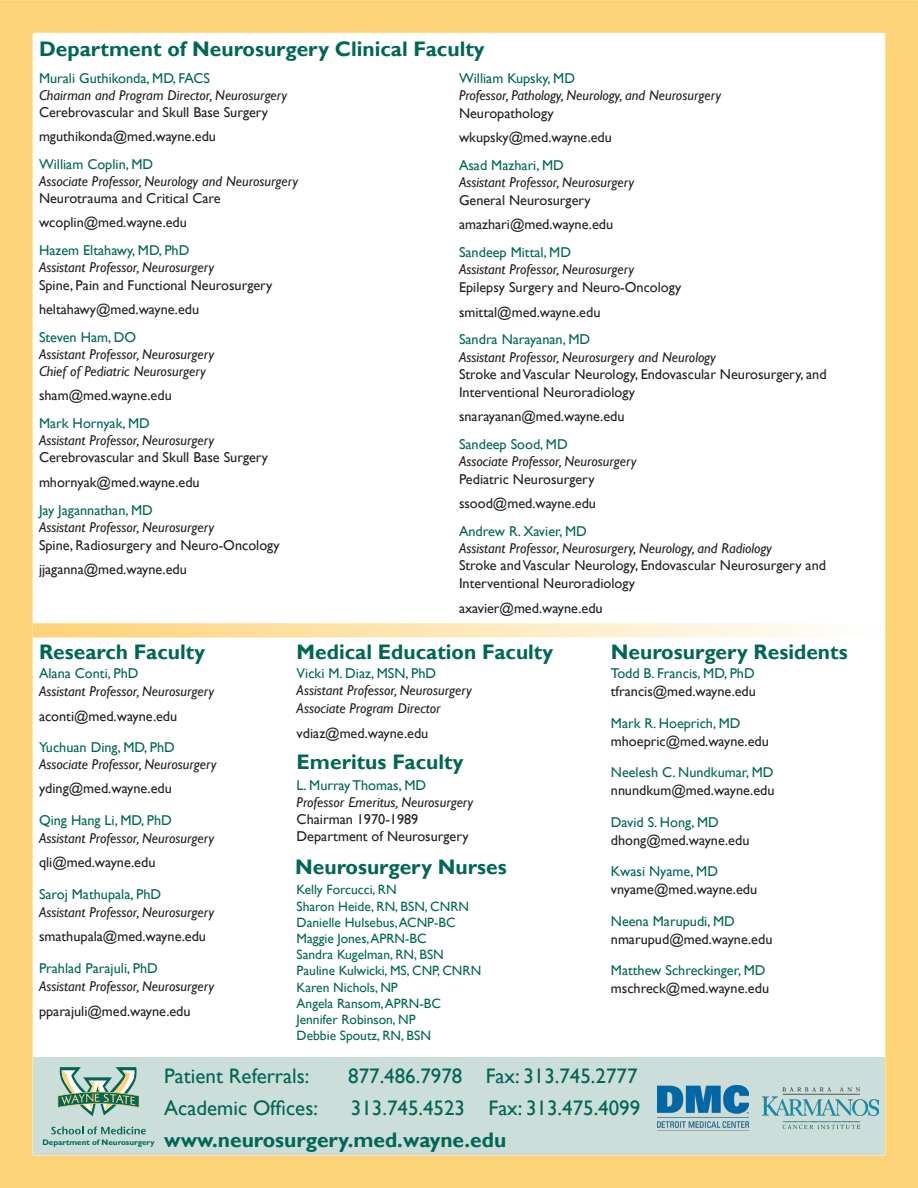
<style>
.page{position:relative;width:918px;height:1188px;background:#fff}
.page>*{position:absolute;margin:0;border:0;box-sizing:border-box;transform-origin:0 0}
.t1{font:700 21px "Gill Sans";color:#006756}
.t2{font:21px "Gill Sans";color:#006756}
.t3{font:14.25px "Gill Sans";color:#231f20}
.t4{font:italic 14.25px "Gill Sans";color:#231f20}
.t5{font:14.25px "Gill Sans";color:#006756}
.t6{font:13.5px "Gill Sans";color:#006756}
.t7{font:700 8.1px "Gill Sans";color:#006756}
</style>
<div class="page">
<div style="left:0;top:0;width:918px;height:1188px;border:33px solid #fed378"></div>
<svg style="left:33px;top:623px;width:852px;height:15px;background:#fee9bd"></svg>
<div style="left:33px;top:1058px;width:852px;height:97px;background:#ccdeda"></div>
<svg style="left:51px;top:1126px;width:95px;height:8px"></svg>
<svg style="left:58px;top:1067px;width:81px;height:49px"></svg>
<img style="left:763px;top:1087px;width:115px;height:42px">
<img style="left:657px;top:1086px;width:92px;height:42px">
<p class="t1" style="left:39px;top:36px;width:447px">Department of Neurosurgery Clinical Faculty</p>
<p class="t5" style="left:39px;top:70px;width:173px">Murali Guthikonda, MD, FACS</p>
<p class="t4" style="left:39px;top:87px;width:250px">Chairman and Program Director, Neurosurgery</p>
<p class="t3" style="left:39px;top:104px;width:231px">Cerebrovascular and Skull Base Surgery</p>
<p class="t3" style="left:39px;top:128px;width:179px">mguthikonda@med.wayne.edu</p>
<p class="t5" style="left:39px;top:156px;width:116px">William Coplin, MD</p>
<p class="t4" style="left:39px;top:173px;width:261px">Associate Professor, Neurology and Neurosurgery</p>
<p class="t3" style="left:39px;top:190px;width:183px">Neurotrauma and Critical Care</p>
<p class="t3" style="left:39px;top:214px;width:150px">wcoplin@med.wayne.edu</p>
<p class="t5" style="left:39px;top:242px;width:152px">Hazem Eltahawy, MD, PhD</p>
<p class="t4" style="left:39px;top:259px;width:177px">Assistant Professor, Neurosurgery</p>
<p class="t3" style="left:39px;top:277px;width:235px">Spine, Pain and Functional Neurosurgery</p>
<p class="t3" style="left:39px;top:301px;width:162px">heltahawy@med.wayne.edu</p>
<p class="t5" style="left:39px;top:329px;width:99px">Steven Ham, DO</p>
<p class="t4" style="left:39px;top:346px;width:177px">Assistant Professor, Neurosurgery</p>
<p class="t4" style="left:39px;top:363px;width:168px">Chief of Pediatric Neurosurgery</p>
<p class="t3" style="left:39px;top:387px;width:134px">sham@med.wayne.edu</p>
<p class="t5" style="left:39px;top:415px;width:112px">Mark Hornyak, MD</p>
<p class="t4" style="left:39px;top:432px;width:177px">Assistant Professor, Neurosurgery</p>
<p class="t3" style="left:39px;top:449px;width:231px">Cerebrovascular and Skull Base Surgery</p>
<p class="t3" style="left:39px;top:474px;width:162px">mhornyak@med.wayne.edu</p>
<p class="t5" style="left:39px;top:502px;width:115px">Jay Jagannathan, MD</p>
<p class="t4" style="left:39px;top:519px;width:177px">Assistant Professor, Neurosurgery</p>
<p class="t3" style="left:39px;top:537px;width:242px">Spine, Radiosurgery and Neuro-Oncology</p>
<p class="t3" style="left:39px;top:561px;width:149px">jjaganna@med.wayne.edu</p>
<p class="t5" style="left:459px;top:70px;width:118px">William Kupsky, MD</p>
<p class="t4" style="left:459px;top:87px;width:264px">Professor, Pathology, Neurology, and Neurosurgery</p>
<p class="t3" style="left:459px;top:105px;width:96px">Neuropathology</p>
<p class="t3" style="left:459px;top:129px;width:155px">wkupsky@med.wayne.edu</p>
<p class="t5" style="left:459px;top:157px;width:106px">Asad Mazhari, MD</p>
<p class="t4" style="left:459px;top:174px;width:177px">Assistant Professor, Neurosurgery</p>
<p class="t3" style="left:459px;top:192px;width:133px">General Neurosurgery</p>
<p class="t3" style="left:459px;top:216px;width:156px">amazhari@med.wayne.edu</p>
<p class="t5" style="left:459px;top:244px;width:114px">Sandeep Mittal, MD</p>
<p class="t4" style="left:459px;top:261px;width:177px">Assistant Professor, Neurosurgery</p>
<p class="t3" style="left:459px;top:279px;width:224px">Epilepsy Surgery and Neuro-Oncology</p>
<p class="t3" style="left:459px;top:304px;width:143px">smittal@med.wayne.edu</p>
<p class="t5" style="left:459px;top:331px;width:133px">Sandra Narayanan, MD</p>
<p class="t4" style="left:459px;top:348px;width:258px">Assistant Professor, Neurosurgery and Neurology</p>
<p class="t3" style="left:459px;top:366px;width:369px">Stroke and Vascular Neurology, Endovascular Neurosurgery, and</p>
<p class="t3" style="left:459px;top:384px;width:178px">Interventional Neuroradiology</p>
<p class="t3" style="left:459px;top:408px;width:167px">snarayanan@med.wayne.edu</p>
<p class="t5" style="left:459px;top:436px;width:110px">Sandeep Sood, MD</p>
<p class="t4" style="left:459px;top:453px;width:179px">Associate Professor, Neurosurgery</p>
<p class="t3" style="left:459px;top:471px;width:137px">Pediatric Neurosurgery</p>
<p class="t3" style="left:459px;top:495px;width:139px">ssood@med.wayne.edu</p>
<p class="t5" style="left:459px;top:523px;width:129px">Andrew R. Xavier, MD</p>
<p class="t4" style="left:459px;top:540px;width:314px">Assistant Professor, Neurosurgery, Neurology, and Radiology</p>
<p class="t3" style="left:459px;top:557px;width:369px">Stroke and Vascular Neurology, Endovascular Neurosurgery and</p>
<p class="t3" style="left:459px;top:575px;width:178px">Interventional Neuroradiology</p>
<p class="t3" style="left:459px;top:600px;width:145px">axavier@med.wayne.edu</p>
<p class="t1" style="left:39px;top:640px;width:168px">Research Faculty</p>
<p class="t1" style="left:297px;top:640px;width:258px">Medical Education Faculty</p>
<p class="t5" style="left:297px;top:665px;width:141px">Vicki M. Diaz, MSN, PhD</p>
<p class="t4" style="left:297px;top:682px;width:177px">Assistant Professor, Neurosurgery</p>
<p class="t4" style="left:297px;top:700px;width:146px">Associate Program Director</p>
<p class="t3" style="left:297px;top:725px;width:133px">vdiaz@med.wayne.edu</p>
<p class="t5" style="left:39px;top:665px;width:101px">Alana Conti, PhD</p>
<p class="t4" style="left:39px;top:683px;width:177px">Assistant Professor, Neurosurgery</p>
<p class="t3" style="left:39px;top:707px;width:140px">aconti@med.wayne.edu</p>
<p class="t5" style="left:39px;top:739px;width:137px">Yuchuan Ding, MD, PhD</p>
<p class="t4" style="left:39px;top:756px;width:179px">Associate Professor, Neurosurgery</p>
<p class="t3" style="left:39px;top:780px;width:134px">yding@med.wayne.edu</p>
<p class="t5" style="left:39px;top:812px;width:134px">Qing Hang Li, MD, PhD</p>
<p class="t4" style="left:39px;top:830px;width:177px">Assistant Professor, Neurosurgery</p>
<p class="t3" style="left:39px;top:854px;width:118px">qli@med.wayne.edu</p>
<p class="t5" style="left:39px;top:886px;width:124px">Saroj Mathupala, PhD</p>
<p class="t4" style="left:39px;top:904px;width:177px">Assistant Professor, Neurosurgery</p>
<p class="t3" style="left:39px;top:928px;width:169px">smathupala@med.wayne.edu</p>
<p class="t5" style="left:39px;top:959px;width:120px">Prahlad Parajuli, PhD</p>
<p class="t4" style="left:39px;top:977px;width:177px">Assistant Professor, Neurosurgery</p>
<p class="t3" style="left:39px;top:1003px;width:153px">pparajuli@med.wayne.edu</p>
<p class="t1" style="left:297px;top:749px;width:168px">Emeritus Faculty</p>
<p class="t5" style="left:297px;top:777px;width:131px">L. Murray Thomas, MD</p>
<p class="t4" style="left:297px;top:794px;width:178px">Professor Emeritus, Neurosurgery</p>
<p class="t3" style="left:297px;top:811px;width:123px">Chairman 1970-1989</p>
<p class="t3" style="left:297px;top:828px;width:174px">Department of Neurosurgery</p>
<p class="t1" style="left:295px;top:854px;width:213px">Neurosurgery Nurses</p>
<p class="t6" style="left:297px;top:882px;width:102px">Kelly Forcucci, RN</p>
<p class="t6" style="left:297px;top:898px;width:174px">Sharon Heide, RN, BSN, CNRN</p>
<p class="t6" style="left:297px;top:914px;width:161px">Danielle Hulsebus, ACNP-BC</p>
<p class="t6" style="left:297px;top:931px;width:132px">Maggie Jones, APRN-BC</p>
<p class="t6" style="left:297px;top:947px;width:149px">Sandra Kugelman, RN, BSN</p>
<p class="t6" style="left:297px;top:963px;width:186px">Pauline Kulwicki, MS, CNP, CNRN</p>
<p class="t6" style="left:297px;top:979px;width:103px">Karen Nichols, NP</p>
<p class="t6" style="left:297px;top:995px;width:146px">Angela Ransom, APRN-BC</p>
<p class="t6" style="left:297px;top:1012px;width:121px">Jennifer Robinson, NP</p>
<p class="t6" style="left:297px;top:1028px;width:136px">Debbie Spoutz, RN, BSN</p>
<p class="t1" style="left:611px;top:640px;width:238px">Neurosurgery Residents</p>
<p class="t5" style="left:611px;top:665px;width:145px">Todd B. Francis, MD, PhD</p>
<p class="t3" style="left:611px;top:683px;width:147px">tfrancis@med.wayne.edu</p>
<p class="t5" style="left:611px;top:715px;width:131px">Mark R. Hoeprich, MD</p>
<p class="t3" style="left:611px;top:733px;width:160px">mhoepric@med.wayne.edu</p>
<p class="t5" style="left:611px;top:764px;width:164px">Neelesh C. Nundkumar, MD</p>
<p class="t3" style="left:611px;top:782px;width:165px">nnundkum@med.wayne.edu</p>
<p class="t5" style="left:611px;top:814px;width:109px">David S. Hong, MD</p>
<p class="t3" style="left:611px;top:832px;width:140px">dhong@med.wayne.edu</p>
<p class="t5" style="left:611px;top:863px;width:109px">Kwasi Nyame, MD</p>
<p class="t3" style="left:611px;top:881px;width:148px">vnyame@med.wayne.edu</p>
<p class="t5" style="left:611px;top:913px;width:126px">Neena Marupudi, MD</p>
<p class="t3" style="left:611px;top:931px;width:163px">nmarupud@med.wayne.edu</p>
<p class="t5" style="left:611px;top:962px;width:156px">Matthew Schreckinger, MD</p>
<p class="t3" style="left:611px;top:980px;width:160px">mschreck@med.wayne.edu</p>
<p class="t2" style="left:164px;top:1063px;width:147px">Patient Referrals:</p>
<p class="t2" style="left:348px;top:1063px;width:291px">877.486.7978 Fax: 313.745.2777</p>
<p class="t2" style="left:164px;top:1096px;width:155px">Academic Offices:</p>
<p class="t2" style="left:351px;top:1096px;width:291px">313.745.4523 Fax: 313.475.4099</p>
<p class="t7" style="left:42px;top:1137px;width:114px">Department of Neurosurgery</p>
<p class="t1" style="left:164px;top:1128px;width:344px">www.neurosurgery.med.wayne.edu</p>
</div>
